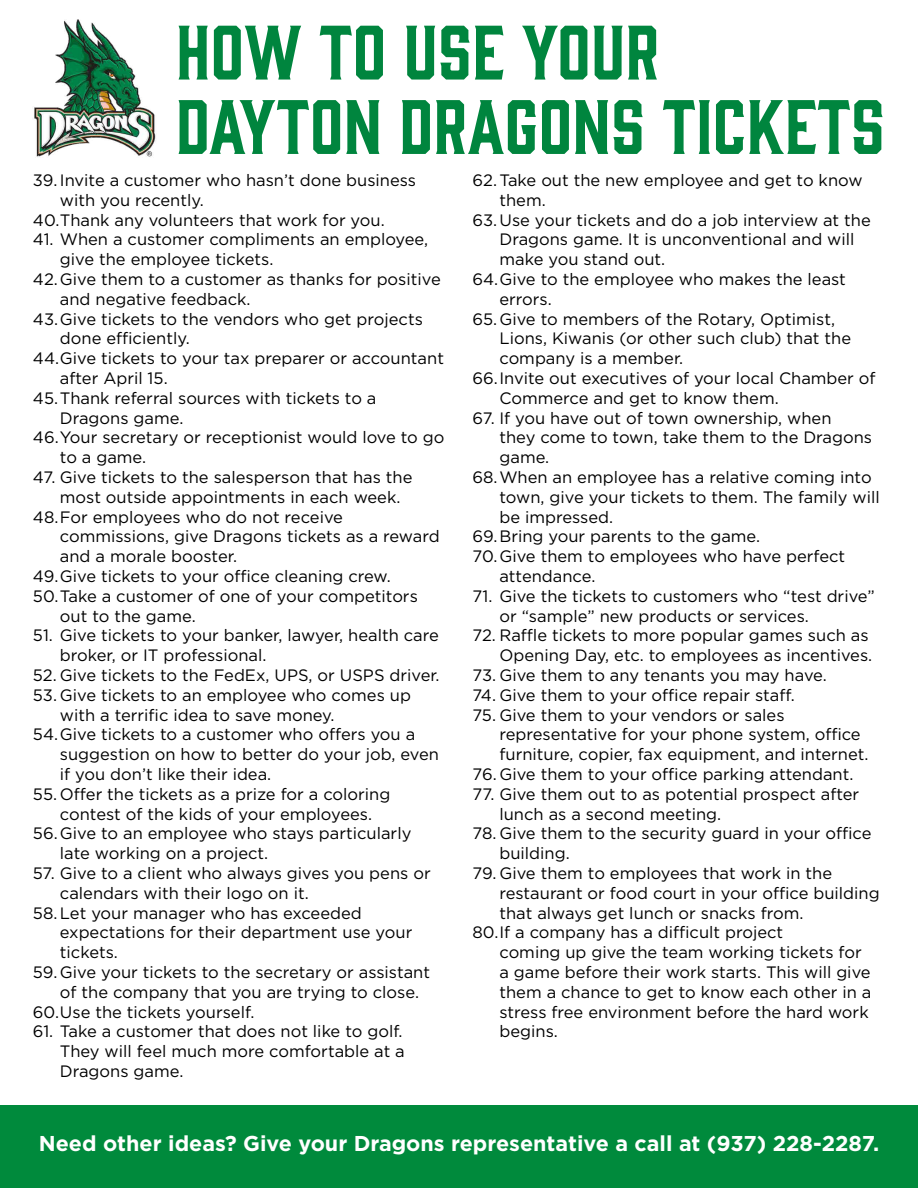
<style>
.page{position:relative;width:918px;height:1188px;background:#fff}
.page>*{position:absolute;margin:0;border:0;box-sizing:border-box;transform-origin:0 0}
.t1{font:70.8px/74.4px "Gin";color:#00853e}
.t2{font:700 21.45px "Gotham";color:#fff}
.t3{font:16.5px/19.8px "Gotham";color:#000}
</style>
<div class="page">
<div style="left:0;top:1106px;width:918px;height:82px;background:#008a3c"></div>
<img style="left:34px;top:19px;width:122px;height:138px">
<h1 class="t1" style="left:176px;top:10px;width:711px">HOW TO USE YOUR<br>DAYTON DRAGONS TICKETS</h1>
<p class="t3" style="left:33px;top:170px;width:385px">39. Invite a customer who hasn’t done business</p>
<p class="t3" style="left:60px;top:190px;width:145px">with you recently.</p>
<p class="t3" style="left:33px;top:210px;width:353px">40.Thank any volunteers that work for you.</p>
<p class="t3" style="left:33px;top:229px;width:397px">41. When a customer compliments an employee,</p>
<p class="t3" style="left:60px;top:249px;width:215px">give the employee tickets.</p>
<p class="t3" style="left:33px;top:269px;width:409px">42.Give them to a customer as thanks for positive</p>
<p class="t3" style="left:60px;top:289px;width:192px">and negative feedback.</p>
<p class="t3" style="left:33px;top:309px;width:392px">43.Give tickets to the vendors who get projects</p>
<p class="t3" style="left:60px;top:328px;width:131px">done efficiently.</p>
<p class="t3" style="left:33px;top:348px;width:413px">44.Give tickets to your tax preparer or accountant</p>
<p class="t3" style="left:60px;top:368px;width:109px">after April 15.</p>
<p class="t3" style="left:33px;top:388px;width:345px">45.Thank referral sources with tickets to a</p>
<p class="t3" style="left:60px;top:408px;width:125px">Dragons game.</p>
<p class="t3" style="left:33px;top:427px;width:413px">46.Your secretary or receptionist would love to go</p>
<p class="t3" style="left:60px;top:447px;width:88px">to a game.</p>
<p class="t3" style="left:33px;top:467px;width:381px">47. Give tickets to the salesperson that has the</p>
<p class="t3" style="left:60px;top:487px;width:342px">most outside appointments in each week.</p>
<p class="t3" style="left:33px;top:507px;width:312px">48.For employees who do not receive</p>
<p class="t3" style="left:60px;top:526px;width:381px">commissions, give Dragons tickets as a reward</p>
<p class="t3" style="left:60px;top:546px;width:179px">and a morale booster.</p>
<p class="t3" style="left:33px;top:566px;width:359px">49.Give tickets to your office cleaning crew.</p>
<p class="t3" style="left:33px;top:586px;width:386px">50.Take a customer of one of your competitors</p>
<p class="t3" style="left:60px;top:606px;width:137px">out to the game.</p>
<p class="t3" style="left:60px;top:625px;width:381px;text-indent:-27px">51. Give tickets to your banker, lawyer, health care broker, or IT professional.</p>
<p class="t3" style="left:33px;top:665px;width:408px">52. Give tickets to the FedEx, UPS, or USPS driver.</p>
<p class="t3" style="left:33px;top:685px;width:380px">53. Give tickets to an employee who comes up</p>
<p class="t3" style="left:60px;top:705px;width:276px">with a terrific idea to save money.</p>
<p class="t3" style="left:33px;top:724px;width:384px">54.Give tickets to a customer who offers you a</p>
<p class="t3" style="left:60px;top:744px;width:381px">suggestion on how to better do your job, even</p>
<p class="t3" style="left:60px;top:764px;width:213px">if you don’t like their idea.</p>
<p class="t3" style="left:33px;top:784px;width:359px">55. Offer the tickets as a prize for a coloring</p>
<p class="t3" style="left:60px;top:804px;width:314px">contest of the kids of your employees.</p>
<p class="t3" style="left:33px;top:823px;width:380px">56.Give to an employee who stays particularly</p>
<p class="t3" style="left:60px;top:843px;width:210px">late working on a project.</p>
<p class="t3" style="left:33px;top:863px;width:399px">57. Give to a client who always gives you pens or</p>
<p class="t3" style="left:60px;top:883px;width:250px">calendars with their logo on it.</p>
<p class="t3" style="left:33px;top:903px;width:330px">58.Let your manager who has exceeded</p>
<p class="t3" style="left:60px;top:922px;width:354px">expectations for their department use your</p>
<p class="t3" style="left:60px;top:942px;width:60px">tickets.</p>
<p class="t3" style="left:33px;top:962px;width:399px">59.Give your tickets to the secretary or assistant</p>
<p class="t3" style="left:60px;top:982px;width:361px">of the company that you are trying to close.</p>
<p class="t3" style="left:33px;top:1002px;width:223px">60.Use the tickets yourself.</p>
<p class="t3" style="left:60px;top:1021px;width:346px;text-indent:-27px">61. Take a customer that does not like to golf.<br>They will feel much more comfortable at a<br>Dragons game.</p>
<p class="t3" style="left:472px;top:170px;width:392px">62.Take out the new employee and get to know</p>
<p class="t3" style="left:499px;top:190px;width:48px">them.</p>
<p class="t3" style="left:472px;top:210px;width:400px">63.Use your tickets and do a job interview at the</p>
<p class="t3" style="left:499px;top:229px;width:357px">Dragons game. It is unconventional and will</p>
<p class="t3" style="left:499px;top:249px;width:167px">make you stand out.</p>
<p class="t3" style="left:472px;top:269px;width:375px">64.Give to the employee who makes the least</p>
<p class="t3" style="left:499px;top:289px;width:54px">errors.</p>
<p class="t3" style="left:472px;top:309px;width:364px">65.Give to members of the Rotary, Optimist,</p>
<p class="t3" style="left:499px;top:328px;width:353px">Lions, Kiwanis (or other such club) that the</p>
<p class="t3" style="left:499px;top:348px;width:185px">company is a member.</p>
<p class="t3" style="left:472px;top:368px;width:405px">66.Invite out executives of your local Chamber of</p>
<p class="t3" style="left:499px;top:388px;width:281px">Commerce and get to know them.</p>
<p class="t3" style="left:472px;top:408px;width:361px">67. If you have out of town ownership, when</p>
<p class="t3" style="left:499px;top:427px;width:374px">they come to town, take them to the Dragons</p>
<p class="t3" style="left:499px;top:447px;width:51px">game.</p>
<p class="t3" style="left:472px;top:467px;width:401px">68.When an employee has a relative coming into</p>
<p class="t3" style="left:499px;top:487px;width:382px">town, give your tickets to them. The family will</p>
<p class="t3" style="left:499px;top:507px;width:115px">be impressed.</p>
<p class="t3" style="left:472px;top:526px;width:289px">69.Bring your parents to the game.</p>
<p class="t3" style="left:472px;top:546px;width:374px">70.Give them to employees who have perfect</p>
<p class="t3" style="left:499px;top:566px;width:97px">attendance.</p>
<p class="t3" style="left:499px;top:586px;width:377px;text-indent:-27px">71. Give the tickets to customers who “test drive” or “sample” new products or services.</p>
<p class="t3" style="left:473px;top:625px;width:401px;text-align:right">72. Raffle tickets to more popular games such as<br>Opening Day, etc. to employees as incentives.</p>
<p class="t3" style="left:473px;top:665px;width:356px">73. Give them to any tenants you may have.</p>
<p class="t3" style="left:473px;top:685px;width:324px">74. Give them to your office repair staff.</p>
<p class="t3" style="left:499px;top:705px;width:371px;text-indent:-27px">75. Give them to your vendors or sales representative for your phone system, office furniture, copier, fax equipment, and internet.</p>
<p class="t3" style="left:473px;top:764px;width:383px">76. Give them to your office parking attendant.</p>
<p class="t3" style="left:499px;top:784px;width:361px;text-indent:-27px">77. Give them out to as potential prospect after lunch as a second meeting.</p>
<p class="t3" style="left:499px;top:823px;width:374px;text-indent:-27px">78. Give them to the security guard in your office building.</p>
<p class="t3" style="left:473px;top:863px;width:361px">79. Give them to employees that work in the</p>
<p class="t3" style="left:499px;top:883px;width:382px">restaurant or food court in your office building</p>
<p class="t3" style="left:499px;top:903px;width:306px">that always get lunch or snacks from.</p>
<p class="t3" style="left:473px;top:922px;width:312px">80.If a company has a difficult project</p>
<p class="t3" style="left:499px;top:942px;width:364px">coming up give the team working tickets for</p>
<p class="t3" style="left:499px;top:962px;width:373px">a game before their work starts. This will give</p>
<p class="t3" style="left:499px;top:982px;width:374px">them a chance to get to know each other in a</p>
<p class="t3" style="left:499px;top:1002px;width:371px">stress free environment before the hard work</p>
<p class="t3" style="left:499px;top:1021px;width:60px">begins.</p>
<h2 class="t2" style="left:39px;top:1129px;width:842px">Need other ideas? Give your Dragons representative a call at (937) 228-2287.</h2>
</div>
